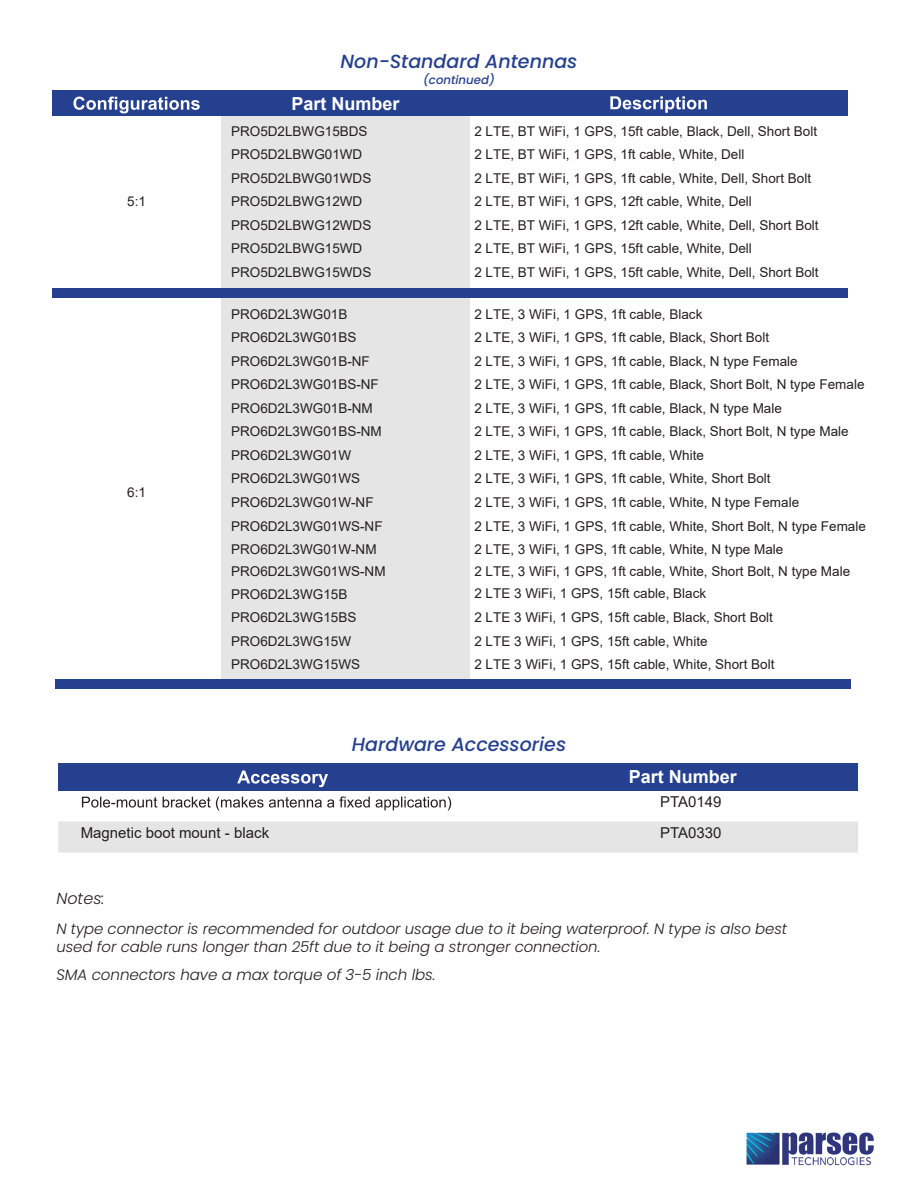
<style>
.page{position:relative;width:918px;height:1188px;background:#fff}
.page>*{position:absolute;margin:0;border:0;box-sizing:border-box;transform-origin:0 0}
.t1{font:italic 500 19.05px "Poppins";color:#25408f}
.t2{font:700 18px "Arial";color:#fff}
.t3{font:italic 300 15.9px "Poppins";color:#231f20}
.t4{font:italic 300 15.15px "Poppins";letter-spacing:-.005em;color:#231f20}
.t5{font:italic 300 15px/17.9px "Poppins";letter-spacing:-.005em;color:#231f20}
.t6{font:15px "Arial";color:#231f20}
.t7{font:13.5px/23.2px "Arial";color:#231f20}
.t8{font:italic 500 11.7px "Poppins";color:#25408f}
</style>
<div class="page">
<div style="left:58px;top:763px;width:449px;height:27px;background:#25408f"></div>
<div style="left:507px;top:763px;width:351px;height:27px;background:#25408f"></div>
<div style="left:58px;top:821px;width:800px;height:32px;background:#e5e5e5"></div>
<svg style="left:237px;top:771px;width:91px;height:16px"></svg>
<svg style="left:82px;top:796px;width:369px;height:15px"></svg>
<div style="left:221px;top:109px;width:249px;height:575px;background:#e5e5e5"></div>
<div style="left:52px;top:90px;width:796px;height:26px;background:#25408f"></div>
<div style="left:52px;top:288px;width:796px;height:10px;background:#25408f"></div>
<div style="left:56px;top:679px;width:795px;height:10px;background:#25408f"></div>
<svg style="left:73px;top:97px;width:127px;height:16px"></svg>
<svg style="left:610px;top:96px;width:97px;height:17px"></svg>
<img style="left:746px;top:1132px;width:128px;height:34px">
<p class="t7" style="left:127px;top:190px;width:20px">5:1</p>
<p class="t7" style="left:127px;top:480px;width:20px">6:1</p>
<h1 class="t1" style="left:341px;top:50px;width:238px">Non-Standard Antennas</h1>
<p class="t8" style="left:423px;top:73px;width:73px">(continued)</p>
<h2 class="t2" style="left:291px;top:91px;width:110px">Part Number</h2>
<p class="t7" style="left:231px;top:119px;width:142px">PRO5D2LBWG15BDS<br>PRO5D2LBWG01WD<br>PRO5D2LBWG01WDS<br>PRO5D2LBWG12WD<br>PRO5D2LBWG12WDS<br>PRO5D2LBWG15WD<br>PRO5D2LBWG15WDS</p>
<p class="t7" style="left:474px;top:119px;width:346px">2 LTE, BT WiFi, 1 GPS, 15ft cable, Black, Dell, Short Bolt 2 LTE, BT WiFi, 1 GPS, 1ft cable, White, Dell<br>2 LTE, BT WiFi, 1 GPS, 1ft cable, White, Dell, Short Bolt 2 LTE, BT WiFi, 1 GPS, 12ft cable, White, Dell<br>2 LTE, BT WiFi, 1 GPS, 12ft cable, White, Dell, Short Bolt 2 LTE, BT WiFi, 1 GPS, 15ft cable, White, Dell<br>2 LTE, BT WiFi, 1 GPS, 15ft cable, White, Dell, Short Bolt</p>
<p class="t7" style="left:231px;top:302px;width:156px">PRO6D2L3WG01B<br>PRO6D2L3WG01BS<br>PRO6D2L3WG01B-NF<br>PRO6D2L3WG01BS-NF<br>PRO6D2L3WG01B-NM<br>PRO6D2L3WG01BS-NM<br>PRO6D2L3WG01W<br>PRO6D2L3WG01WS<br>PRO6D2L3WG01W-NF<br>PRO6D2L3WG01WS-NF<br>PRO6D2L3WG01W-NM<br>PRO6D2L3WG01WS-NM<br>PRO6D2L3WG15B</p>
<p class="t7" style="left:231px;top:605px;width:131px">PRO6D2L3WG15BS<br>PRO6D2L3WG15W<br>PRO6D2L3WG15WS</p>
<p class="t7" style="left:474px;top:302px;width:393px">2 LTE, 3 WiFi, 1 GPS, 1ft cable, Black<br>2 LTE, 3 WiFi, 1 GPS, 1ft cable, Black, Short Bolt<br>2 LTE, 3 WiFi, 1 GPS, 1ft cable, Black, N type Female<br>2 LTE, 3 WiFi, 1 GPS, 1ft cable, Black, Short Bolt, N type Female 2 LTE, 3 WiFi, 1 GPS, 1ft cable, Black, N type Male<br>2 LTE, 3 WiFi, 1 GPS, 1ft cable, Black, Short Bolt, N type Male<br>2 LTE, 3 WiFi, 1 GPS, 1ft cable, White<br>2 LTE, 3 WiFi, 1 GPS, 1ft cable, White, Short Bolt<br>2 LTE, 3 WiFi, 1 GPS, 1ft cable, White, N type Female<br>2 LTE, 3 WiFi, 1 GPS, 1ft cable, White, Short Bolt, N type Female 2 LTE, 3 WiFi, 1 GPS, 1ft cable, White, N type Male<br>2 LTE, 3 WiFi, 1 GPS, 1ft cable, White, Short Bolt, N type Male<br>2 LTE 3 WiFi, 1 GPS, 15ft cable, Black</p>
<p class="t7" style="left:474px;top:605px;width:302px">2 LTE 3 WiFi, 1 GPS, 15ft cable, Black, Short Bolt<br>2 LTE 3 WiFi, 1 GPS, 15ft cable, White<br>2 LTE 3 WiFi, 1 GPS, 15ft cable, White, Short Bolt</p>
<h1 class="t1" style="left:352px;top:733px;width:216px">Hardware Accessories</h1>
<h2 class="t2" style="left:629px;top:764px;width:110px">Part Number</h2>
<p class="t6" style="left:660px;top:792px;width:63px">PTA0149</p>
<p class="t6" style="left:81px;top:823px;width:190px">Magnetic boot mount - black</p>
<p class="t6" style="left:660px;top:823px;width:63px">PTA0330</p>
<p class="t3" style="left:56px;top:889px;width:50px">Notes:</p>
<p class="t5" style="left:56px;top:919px;width:732px">N type connector is recommended for outdoor usage due to it being waterproof. N type is also best used for cable runs longer than 25ft due to it being a stronger connection.</p>
<p class="t4" style="left:56px;top:966px;width:381px">SMA connectors have a max torque of 3-5 inch lbs.</p>
</div>
